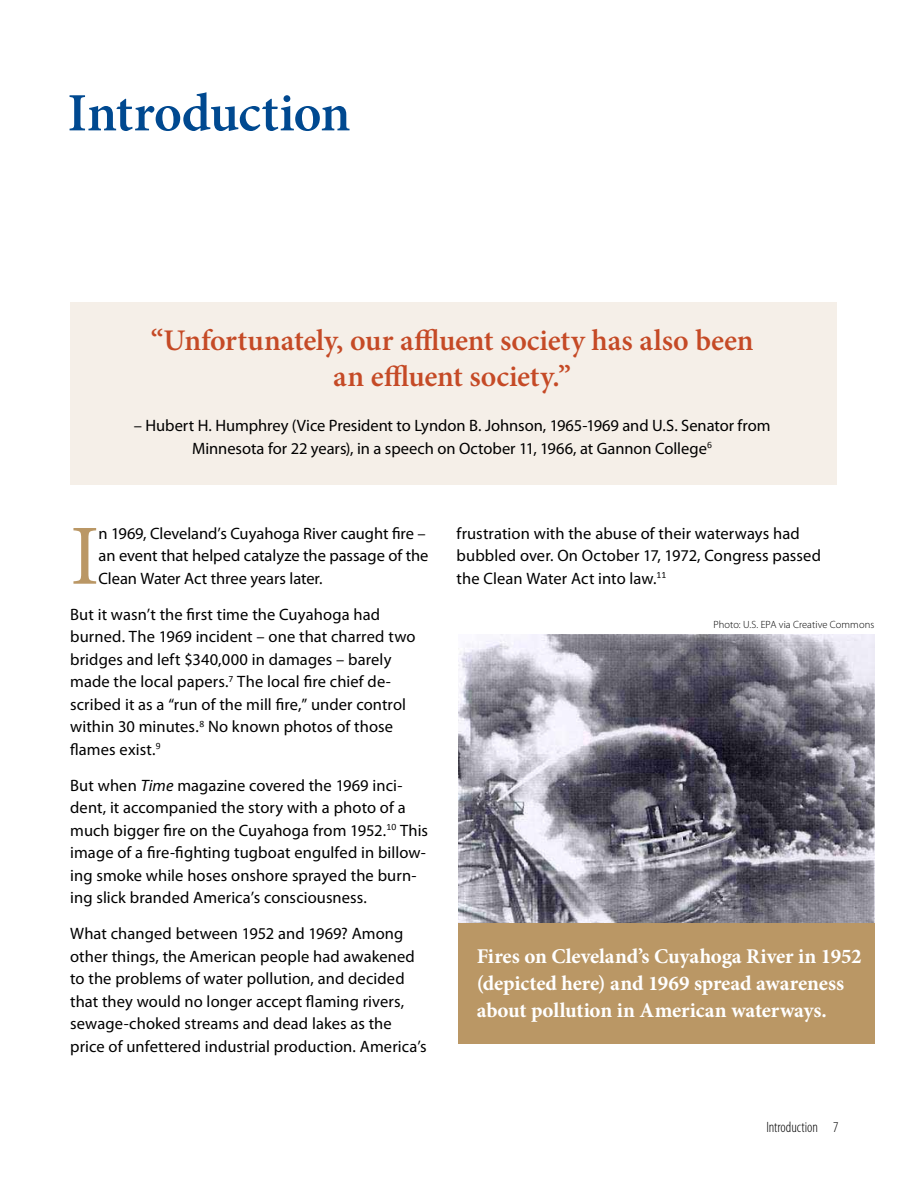
<style>
.page{position:relative;width:918px;height:1188px;background:#fff}
.page>*{position:absolute;margin:0;border:0;box-sizing:border-box;transform-origin:0 0}
.t1{font:85.8px "Minion Pro";color:#ba9765}
.t2{font:600 54px "Minion Pro";letter-spacing:-.015em;color:#004990}
.t3{font:600 30px/36px "Minion Pro";letter-spacing:-.005em;color:#c54a26;text-align:center}
.t4{font:700 21px/27px "Minion Pro";letter-spacing:-.01em;color:#fff}
.t5{font:16.5px/22.5px "Myriad Pro";letter-spacing:.005em;color:#000}
.t6{font:300 condensed 15px "Myriad Pro";color:#000}
.t7{font:300 10.5px "Myriad Pro";letter-spacing:.005em;color:#000}
.s1{font-style:italic}
</style>
<div class="page">
<img style="left:458px;top:634px;width:416px;height:290px">
<div style="left:70px;top:302px;width:766px;height:183px;background:#f5efe8"></div>
<div style="left:458px;top:924px;width:416px;height:120px;background:#ba9765"></div>
<h2 class="t2" style="left:68px;top:76px;width:285px">Introduction</h2>
<h3 class="t3" style="left:151px;top:323px;width:604px">“Unfortunately, our affluent society has also been an effluent society.”</h3>
<p class="t5" style="left:134px;top:414px;width:638px;text-align:center">– Hubert H. Humphrey (Vice President to Lyndon B. Johnson, 1965-1969 and U.S. Senator from<br>Minnesota for 22 years), in a speech on October 11, 1966, at Gannon College<sup>6</sup></p>
<h1 class="t1" style="left:70px;top:499px;width:31px">I</h1>
<p class="t5" style="left:99px;top:522px;width:331px">n 1969, Cleveland’s Cuyahoga River caught fire – an event that helped catalyze the passage of the<br>Clean Water Act three years later.</p>
<p class="t5" style="left:70px;top:603px;width:347px">But it wasn’t the first time the Cuyahoga had burned. The 1969 incident – one that charred two bridges and left $340,000 in damages – barely made the local papers.<sup>7</sup> The local fire chief de&shy;scribed it as a “run of the mill fire,” under control within 30 minutes.<sup>8</sup> No known photos of those flames exist.<sup>9</sup></p>
<p class="t5" style="left:70px;top:774px;width:359px">But when <span class="s1">Time</span> magazine covered the 1969 inci&shy;dent, it accompanied the story with a photo of a much bigger fire on the Cuyahoga from 1952.<sup>10</sup> This image of a fire-fighting tugboat engulfed in billow&shy;ing smoke while hoses onshore sprayed the burn&shy;ing slick branded America’s consciousness.</p>
<p class="t5" style="left:70px;top:922px;width:358px">What changed between 1952 and 1969? Among other things, the American people had awakened to the problems of water pollution, and decided that they would no longer accept flaming rivers, sewage-choked streams and dead lakes as the price of unfettered industrial production. America’s</p>
<p class="t5" style="left:457px;top:522px;width:366px">frustration with the abuse of their waterways had bubbled over. On October 17, 1972, Congress passed the Clean Water Act into law.<sup>11</sup></p>
<p class="t7" style="left:714px;top:619px;width:162px">Photo: U.S. EPA via Creative Commons</p>
<p class="t4" style="left:477px;top:943px;width:386px">Fires on Cleveland’s Cuyahoga River in 1952 (depicted here) and 1969 spread awareness about pollution in American waterways.</p>
<p class="t6" style="left:766px;top:1119px;width:74px">Introduction 7</p>
</div>
